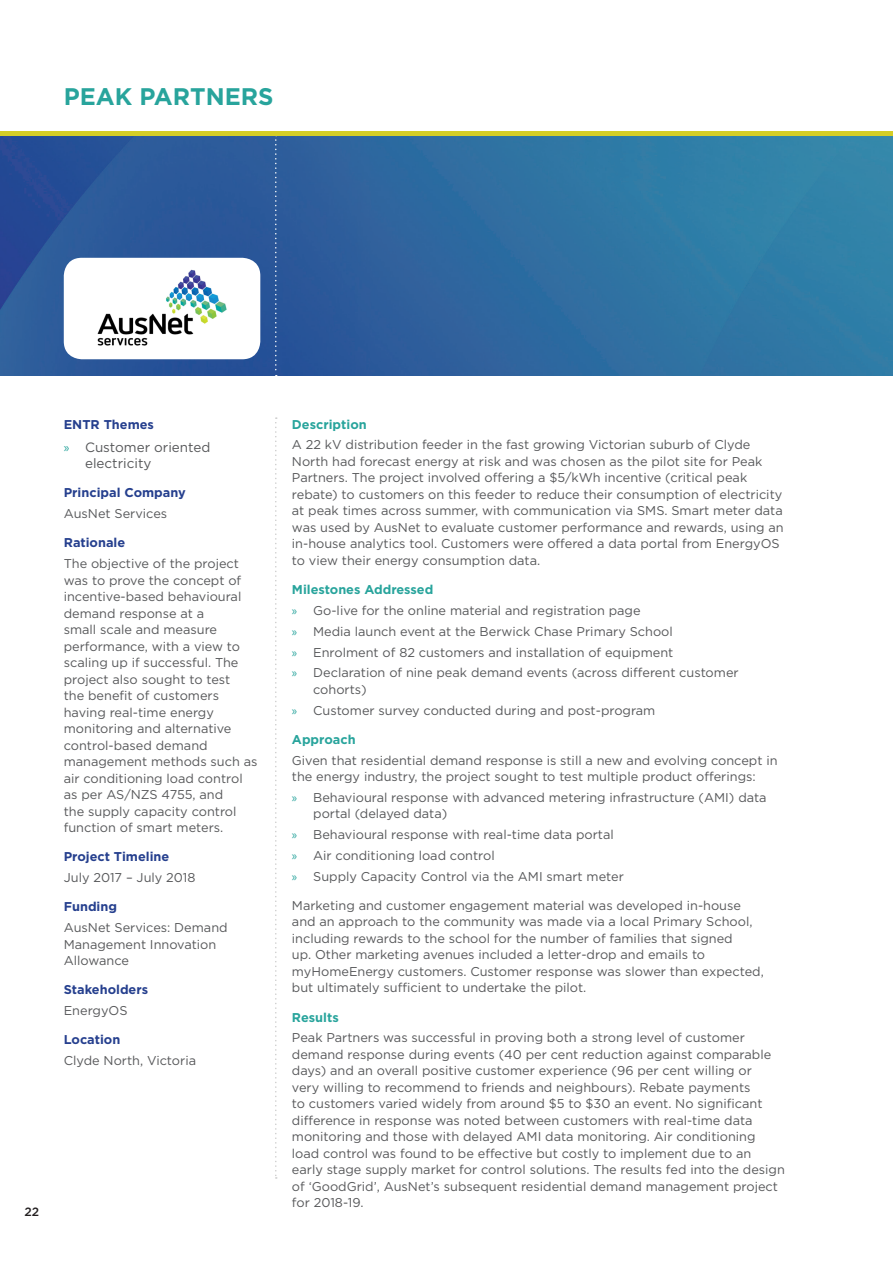
<style>
.page{position:relative;width:893px;height:1263px;background:#fff}
.page>*{position:absolute;margin:0;border:0;box-sizing:border-box;transform-origin:0 0}
.New_HA{font:700 24px "Gotham";color:#28a49c}
.t1{font:13.5px/16.5px "Gotham";color:#57585a}
.New_Body{font:12.75px/16.5px "Gotham";color:#57585a}
.New_Body-2{font:700 12.75px "Gotham";color:#253f8e}
.Paragraph_Style_1{font:700 12.75px "Gotham";color:#28a49c}
.t2{font:500 12px "Gotham";color:#231f20}
.s1{font-family:"Myriad Pro";color:#28a49c}
</style>
<div class="page">
<img style="left:0;top:136px;width:892px;height:240px">
<svg style="left:275px;top:417px;width:2px;height:762px"></svg>
<svg style="left:275px;top:136px;width:2px;height:240px"></svg>
<hr style="left:892px;top:135px;width:1px;height:241px;background:#d4ce26">
<div style="left:64px;top:258px;width:196px;height:101px;background:#fff;border-radius:18px"></div>
<img style="left:97px;top:270px;width:130px;height:76px">
<hr style="left:0;top:132px;width:892px;height:4px;background:#d4ce26">
<p class="New_HA" style="left:64px;top:83px;width:211px">PEAK PARTNERS</p>
<p class="New_Body-2" style="left:64px;top:417px;width:92px">ENTR Themes</p>
<p class="t1" style="left:85px;top:438px;width:127px;text-indent:-21px"><span class="s1">»</span> Customer oriented electricity</p>
<p class="New_Body-2" style="left:64px;top:485px;width:124px">Principal Company</p>
<p class="New_Body" style="left:64px;top:505px;width:105px">AusNet Services</p>
<p class="New_Body-2" style="left:64px;top:535px;width:63px">Rationale</p>
<p class="New_Body" style="left:64px;top:555px;width:195px">The objective of the project was to prove the concept of incentive-based behavioural demand response at a<br>small scale and measure performance, with a view to scaling up if successful. The project also sought to test<br>the benefit of customers having real-time energy monitoring and alternative control-based demand management methods such as air conditioning load control as per AS/NZS 4755, and<br>the supply capacity control function of smart meters.</p>
<p class="New_Body-2" style="left:64px;top:849px;width:107px">Project Timeline</p>
<p class="New_Body" style="left:64px;top:869px;width:133px">July 2017 – July 2018</p>
<p class="New_Body-2" style="left:64px;top:899px;width:55px">Funding</p>
<p class="New_Body" style="left:64px;top:919px;width:165px">AusNet Services: Demand<br>Management Innovation<br>Allowance</p>
<p class="New_Body-2" style="left:64px;top:982px;width:86px">Stakeholders</p>
<p class="New_Body" style="left:64px;top:1002px;width:65px">EnergyOS</p>
<p class="New_Body-2" style="left:64px;top:1032px;width:58px">Location</p>
<p class="New_Body" style="left:64px;top:1052px;width:134px">Clyde North, Victoria</p>
<p class="t2" style="left:25px;top:1204px;width:16px">22</p>
<p class="Paragraph_Style_1" style="left:292px;top:417px;width:76px">Description</p>
<p class="New_Body" style="left:292px;top:436px;width:493px">A 22 kV distribution feeder in the fast growing Victorian suburb of Clyde North had forecast energy at risk and was chosen as the pilot site for Peak Partners. The project involved offering a $5/kWh incentive (critical peak rebate) to customers on this feeder to reduce their consumption of electricity at peak times across summer, with communication via SMS. Smart meter data was used by AusNet to evaluate customer performance and rewards, using an in-house analytics tool. Customers were offered a data portal from EnergyOS to view their energy consumption data.</p>
<p class="Paragraph_Style_1" style="left:292px;top:582px;width:143px">Milestones Addressed</p>
<p class="New_Body" style="left:292px;top:602px;width:350px"><span class="s1">»</span> Go-live for the online material and registration page</p>
<p class="New_Body" style="left:292px;top:623px;width:382px"><span class="s1">»</span> Media launch event at the Berwick Chase Primary School</p>
<p class="New_Body" style="left:292px;top:643px;width:383px"><span class="s1">»</span> Enrolment of 82 customers and installation of equipment</p>
<p class="New_Body" style="left:313px;top:664px;width:427px;text-indent:-21px"><span class="s1">»</span> Declaration of nine peak demand events (across different customer cohorts)</p>
<p class="New_Body" style="left:292px;top:701px;width:365px"><span class="s1">»</span> Customer survey conducted during and post-program</p>
<p class="Paragraph_Style_1" style="left:292px;top:732px;width:65px">Approach</p>
<p class="New_Body" style="left:292px;top:751px;width:487px">Given that residential demand response is still a new and evolving concept in the energy industry, the project sought to test multiple product offerings:</p>
<p class="New_Body" style="left:313px;top:789px;width:455px;text-indent:-21px"><span class="s1">»</span> Behavioural response with advanced metering infrastructure (AMI) data portal (delayed data)</p>
<p class="New_Body" style="left:292px;top:826px;width:323px"><span class="s1">»</span> Behavioural response with real-time data portal</p>
<p class="New_Body" style="left:292px;top:847px;width:204px"><span class="s1">»</span> Air conditioning load control</p>
<p class="New_Body" style="left:292px;top:867px;width:333px"><span class="s1">»</span> Supply Capacity Control via the AMI smart meter</p>
<p class="New_Body" style="left:292px;top:897px;width:473px">Marketing and customer engagement material was developed in-house and an approach to the community was made via a local Primary School, including rewards to the school for the number of families that signed<br>up. Other marketing avenues included a letter-drop and emails to myHomeEnergy customers. Customer response was slower than expected, but ultimately sufficient to undertake the pilot.</p>
<p class="Paragraph_Style_1" style="left:292px;top:1010px;width:48px">Results</p>
<p class="New_Body" style="left:292px;top:1029px;width:494px">Peak Partners was successful in proving both a strong level of customer demand response during events (40 per cent reduction against comparable days) and an overall positive customer experience (96 per cent willing or<br>very willing to recommend to friends and neighbours). Rebate payments<br>to customers varied widely from around $5 to $30 an event. No significant difference in response was noted between customers with real-time data monitoring and those with delayed AMI data monitoring. Air conditioning load control was found to be effective but costly to implement due to an early stage supply market for control solutions. The results fed into the design of ‘GoodGrid’, AusNet’s subsequent residential demand management project for 2018-19.</p>
</div>
